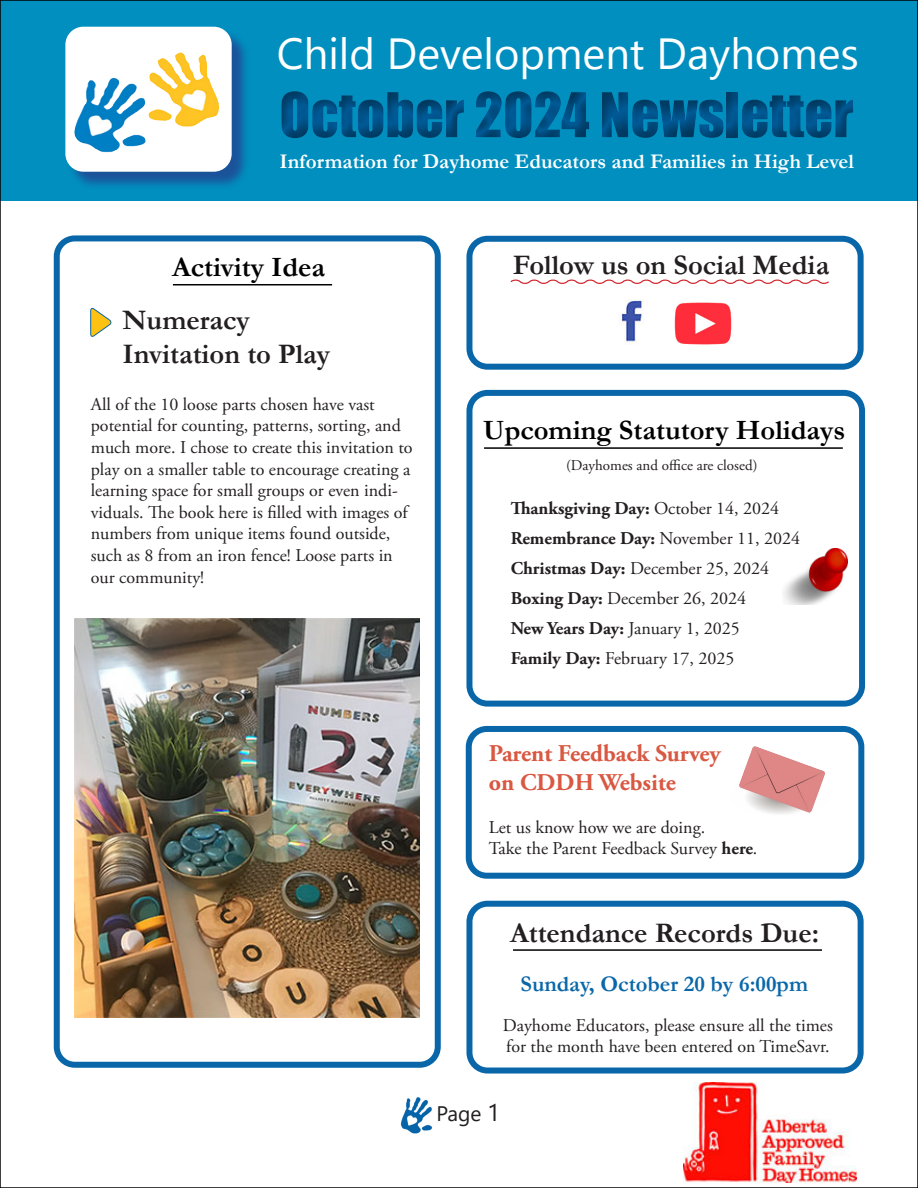
<style>
.page{position:relative;width:918px;height:1188px;background:#fff}
.page>*{position:absolute;margin:0;border:0;box-sizing:border-box;transform-origin:0 0}
.t1{font:57px "Impact";color:#005a96}
.t2{font:43.5px "Segoe UI Emoji";color:#fff}
.t3{font:700 28.5px "Garamond";color:#231f20}
.t4{font:700 28.2px "Garamond";color:#000}
.t5{font:700 24px "Adobe Garamond Pro";color:#d95842}
.t6{font:700 22.5px "Garamond";color:#0967a9}
.t7{font:700 21px "Garamond";color:#fff}
.t8{font:21px "Segoe UI";color:#231f20}
.t9{font:18px/21.6px "Adobe Garamond Pro";color:#231f20}
.t10{font:700 18px "Adobe Garamond Pro";color:#231f20}
.t11{font:15px "Adobe Garamond Pro";color:#231f20}
.s1{font-weight:400}
.s2{font-weight:700}
.s3{font-size:24px}
</style>
<div class="page">
<div style="left:0;top:0;width:918px;height:201px;background:#008fbf"></div>
<div style="left:272px;top:71px;width:597px;height:87px;background:#231f20;opacity:.5"></div>
<img style="left:684px;top:1082px;width:173px;height:100px">
<hr style="left:513px;top:949px;width:309px;height:2px;background:#000">
<img style="left:620px;top:300px;width:24px;height:45px">
<img style="left:674px;top:302px;width:58px;height:43px">
<svg style="left:510px;top:279px;width:319px;height:5px"></svg>
<div style="left:466px;top:726px;width:398px;height:153px;border:6px solid #0967a9;border-radius:18px"></div>
<img style="left:739px;top:747px;width:86px;height:67px">
<div style="left:466px;top:901px;width:398px;height:173px;border:6px solid #0967a9;border-radius:18px"></div>
<div style="left:466px;top:390px;width:399px;height:317px;border:6px solid #0967a9;border-radius:18px"></div>
<hr style="left:484px;top:447px;width:359px;height:2px;background:#000">
<img style="left:783px;top:548px;width:65px;height:57px">
<div style="left:68px;top:29px;width:183px;height:161px;background:#253f8e;opacity:.75"></div>
<div style="left:65px;top:27px;width:167px;height:145px;background:#fff;border-radius:18px"></div>
<img style="left:74px;top:52px;width:145px;height:100px">
<div style="left:466px;top:236px;width:398px;height:134px;border:6px solid #0967a9;border-radius:18px"></div>
<svg style="left:90px;top:307px;width:21px;height:30px"></svg>
<img style="left:74px;top:619px;width:346px;height:399px">
<hr style="left:173px;top:284px;width:159px;height:1px;background:#000">
<div style="left:54px;top:235px;width:387px;height:833px;border:6px solid #0967a9;border-radius:18px"></div>
<img style="left:401px;top:1097px;width:31px;height:36px">
<svg style="left:523px;top:71px;width:20px;height:8px"></svg>
<svg style="left:661px;top:71px;width:196px;height:8px"></svg>
<p class="t2" style="left:339px;top:27px;width:182px">● ❖ ●□</p>
<h1 class="t1" style="left:279px;top:71px;width:576px">October 2024 Newsletter</h1>
<p class="t7" style="left:279px;top:147px;width:576px">Information for Dayhome Educators and Families in High Level</p>
<p class="t4" style="left:172px;top:248px;width:155px">Activity Idea</p>
<p class="t3" style="left:123px;top:301px;width:129px">Numeracy</p>
<p class="t3" style="left:123px;top:335px;width:209px">Invitation to Play</p>
<p class="t9" style="left:91px;top:394px;width:323px">All of the 10 loose parts chosen have vast potential for counting, patterns, sorting, and much more. I chose to create this invitation to play on a smaller table to encourage creating a learning space for small groups or even indi&shy;viduals. The book here is filled with images of numbers from unique items found outside, such as 8 from an iron fence! Loose parts in our community!</p>
<p class="t3" style="left:513px;top:246px;width:318px">Follow us on Social Media</p>
<p class="t4" style="left:483px;top:411px;width:364px">Upcoming Statutory Holidays</p>
<p class="t11" style="left:566px;top:456px;width:193px">(Dayhomes and office are closed)</p>
<p class="t10" style="left:511px;top:498px;width:270px">Thanksgiving Day: <span class="s1">October 14, 2024</span></p>
<p class="t10" style="left:511px;top:528px;width:291px">Remembrance Day: <span class="s1">November 11, 2024</span></p>
<p class="t9" style="left:511px;top:559px;width:260px"><span class="s2">Christmas Day:</span> December 25, 2024</p>
<p class="t9" style="left:511px;top:589px;width:237px"><span class="s2">Boxing Day:</span> December 26, 2024</p>
<p class="t9" style="left:511px;top:619px;width:231px"><span class="s2">New Years Day:</span> January 1, 2025</p>
<p class="t9" style="left:511px;top:649px;width:225px"><span class="s2">Family Day:</span> February 17, 2025</p>
<p class="t5" style="left:489px;top:739px;width:233px">Parent Feedback Survey</p>
<p class="t5" style="left:489px;top:768px;width:189px">on CDDH Website</p>
<p class="t9" style="left:489px;top:817px;width:218px">Let us know how we are doing.</p>
<p class="t9" style="left:489px;top:838px;width:270px">Take the Parent Feedback Survey <span class="s2">here</span>.</p>
<p class="t3" style="left:510px;top:913px;width:311px">Attendance Records Due:</p>
<p class="t6" style="left:521px;top:968px;width:289px">Sunday, October 20 by 6:00pm</p>
<p class="t9" style="left:503px;top:1015px;width:332px">Dayhome Educators, please ensure all the times</p>
<p class="t9" style="left:506px;top:1036px;width:325px">for the month have been entered on TimeSavr.</p>
<p class="t8" style="left:437px;top:1094px;width:65px">Page <span class="s3">1</span></p>
</div>
